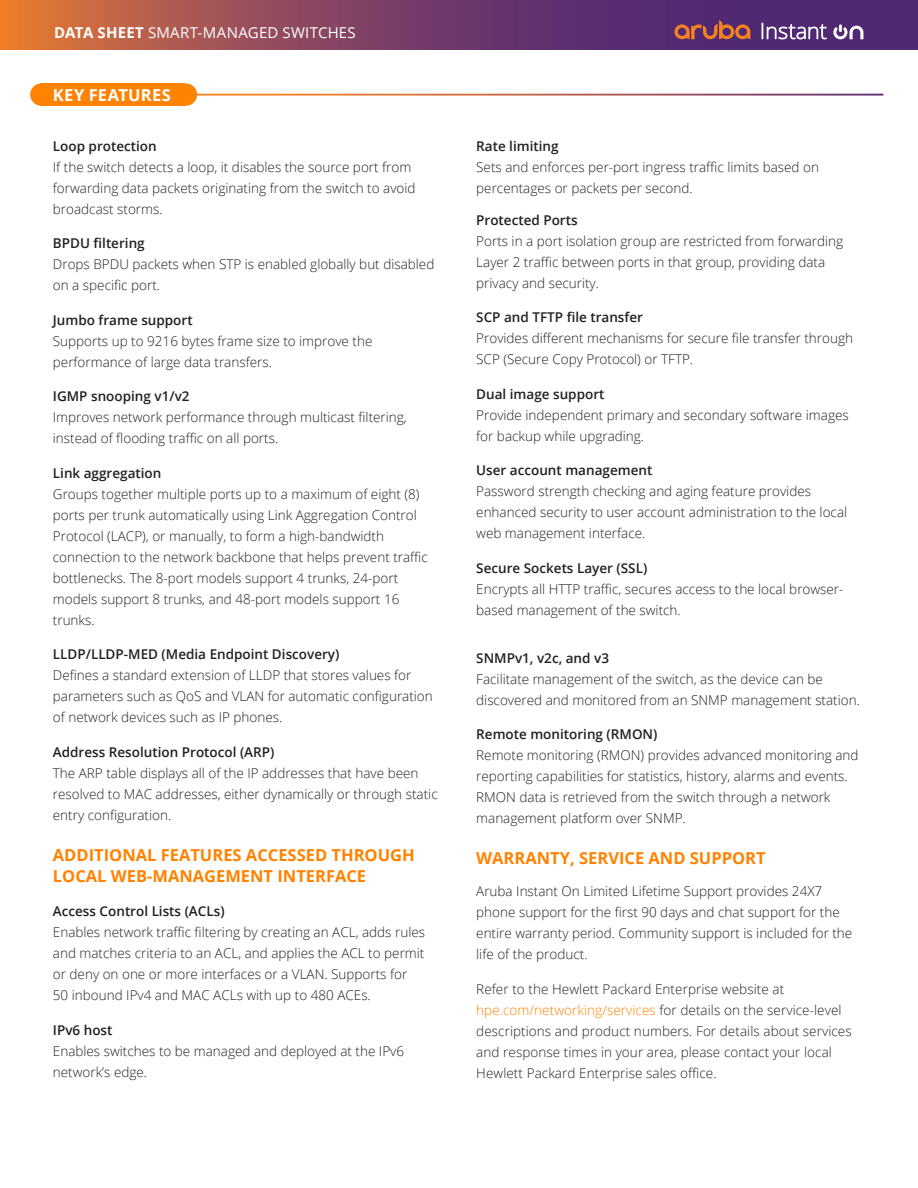
<style>
.page{position:relative;width:918px;height:1188px;background:#fff}
.page>*{position:absolute;margin:0;border:0;box-sizing:border-box;transform-origin:0 0}
.t1{font:700 16.5px/21px "Open Sans";color:#ff8300}
.t2{font:700 16.5px "Open Sans";letter-spacing:.02em;color:#fff}
.t3{font:15px "Open Sans";letter-spacing:.02em;color:#fff}
.t4{font:300 13.5px/21px "Open Sans";color:#231f20}
.t5{font:600 13.5px "Open Sans";color:#231f20}
.s1{font-weight:700}
.s2{color:#ff8300}
</style>
<div class="page">
<svg style="left:0;top:0;width:918px;height:49px;background:#804261"></svg>
<svg style="left:674px;top:20px;width:76px;height:19px"></svg>
<svg style="left:833px;top:24px;width:30px;height:15px"></svg>
<svg style="left:762px;top:23px;width:65px;height:16px"></svg>
<div style="left:175px;top:83px;width:22px;height:23px;background:#ff8300;border-radius:50%"></div>
<div style="left:30px;top:83px;width:22px;height:23px;background:#ff8300;border-radius:50%"></div>
<div style="left:40px;top:83px;width:145px;height:23px;background:#ff8300"></div>
<p class="t3" style="left:54px;top:23px;width:303px"><span class="s1">DATA SHEET</span> SMART-MANAGED SWITCHES</p>
<p class="t2" style="left:53px;top:83px;width:119px">KEY FEATURES</p>
<p class="t5" style="left:53px;top:137px;width:105px">Loop protection</p>
<p class="t4" style="left:53px;top:156px;width:364px">If the switch detects a loop, it disables the source port from forwarding data packets originating from the switch to avoid broadcast storms.</p>
<p class="t5" style="left:53px;top:234px;width:93px">BPDU filtering</p>
<p class="t4" style="left:53px;top:253px;width:383px">Drops BPDU packets when STP is enabled globally but disabled on a specific port.</p>
<p class="t5" style="left:53px;top:311px;width:141px">Jumbo frame support</p>
<p class="t4" style="left:53px;top:330px;width:321px">Supports up to 9216 bytes frame size to improve the performance of large data transfers.</p>
<p class="t5" style="left:53px;top:387px;width:138px">IGMP snooping v1/v2</p>
<p class="t4" style="left:53px;top:406px;width:355px">Improves network performance through multicast filtering, instead of flooding traffic on all ports.</p>
<p class="t5" style="left:53px;top:464px;width:110px">Link aggregation</p>
<p class="t4" style="left:53px;top:483px;width:376px">Groups together multiple ports up to a maximum of eight (8) ports per trunk automatically using Link Aggregation Control Protocol (LACP), or manually, to form a high-bandwidth connection to the network backbone that helps prevent traffic bottlenecks. The 8-port models support 4 trunks, 24-port models support 8 trunks, and 48-port models support 16 trunks.</p>
<p class="t5" style="left:53px;top:645px;width:288px">LLDP/LLDP-MED (Media Endpoint Discovery)</p>
<p class="t4" style="left:53px;top:664px;width:381px">Defines a standard extension of LLDP that stores values for parameters such as QoS and VLAN for automatic configuration of network devices such as IP phones.</p>
<p class="t5" style="left:53px;top:743px;width:223px">Address Resolution Protocol (ARP)</p>
<p class="t4" style="left:53px;top:762px;width:386px">The ARP table displays all of the IP addresses that have been resolved to MAC addresses, either dynamically or through static entry configuration.</p>
<p class="t1" style="left:53px;top:844px;width:363px">ADDITIONAL FEATURES ACCESSED THROUGH<br>LOCAL WEB-MANAGEMENT INTERFACE</p>
<p class="t5" style="left:53px;top:902px;width:173px">Access Control Lists (ACLs)</p>
<p class="t4" style="left:53px;top:922px;width:374px">Enables network traffic filtering by creating an ACL, adds rules and matches criteria to an ACL, and applies the ACL to permit or deny on one or more interfaces or a VLAN. Supports for 50 inbound IPv4 and MAC ACLs with up to 480 ACEs.</p>
<p class="t5" style="left:53px;top:1021px;width:61px">IPv6 host</p>
<p class="t4" style="left:53px;top:1040px;width:353px">Enables switches to be managed and deployed at the IPv6 network’s edge.</p>
<p class="t5" style="left:476px;top:137px;width:84px">Rate limiting</p>
<p class="t4" style="left:476px;top:156px;width:344px">Sets and enforces per-port ingress traffic limits based on percentages or packets per second.</p>
<p class="t5" style="left:476px;top:210px;width:103px">Protected Ports</p>
<p class="t4" style="left:476px;top:230px;width:369px">Ports in a port isolation group are restricted from forwarding<br>Layer 2 traffic between ports in that group, providing data privacy and security.</p>
<p class="t5" style="left:476px;top:308px;width:168px">SCP and TFTP file transfer</p>
<p class="t4" style="left:476px;top:327px;width:378px">Provides different mechanisms for secure file transfer through<br>SCP (Secure Copy Protocol) or TFTP.</p>
<p class="t5" style="left:476px;top:384px;width:130px">Dual image support</p>
<p class="t4" style="left:476px;top:404px;width:374px">Provide independent primary and secondary software images for backup while upgrading.</p>
<p class="t5" style="left:476px;top:461px;width:178px">User account management</p>
<p class="t4" style="left:476px;top:480px;width:372px">Password strength checking and aging feature provides enhanced security to user account administration to the local web management interface.</p>
<p class="t5" style="left:476px;top:558px;width:173px">Secure Sockets Layer (SSL)</p>
<p class="t4" style="left:476px;top:578px;width:369px">Encrypts all HTTP traffic, secures access to the local browser&shy;based management of the switch.</p>
<p class="t5" style="left:476px;top:648px;width:134px">SNMPv1, v2c, and v3</p>
<p class="t4" style="left:476px;top:668px;width:385px">Facilitate management of the switch, as the device can be discovered and monitored from an SNMP management station.</p>
<p class="t5" style="left:476px;top:725px;width:183px">Remote monitoring (RMON)</p>
<p class="t4" style="left:476px;top:744px;width:384px">Remote monitoring (RMON) provides advanced monitoring and reporting capabilities for statistics, history, alarms and events.<br>RMON data is retrieved from the switch through a network management platform over SNMP.</p>
<p class="t1" style="left:476px;top:847px;width:291px">WARRANTY, SERVICE AND SUPPORT</p>
<p class="t4" style="left:476px;top:880px;width:378px">Aruba Instant On Limited Lifetime Support provides 24X7 phone support for the first 90 days and chat support for the entire warranty period. Community support is included for the life of the product.</p>
<p class="t4" style="left:476px;top:978px;width:377px">Refer to the Hewlett Packard Enterprise website at <span class="s2">hpe.com/networking/services</span> for details on the service-level descriptions and product numbers. For details about services and response times in your area, please contact your local Hewlett Packard Enterprise sales office.</p>
</div>
